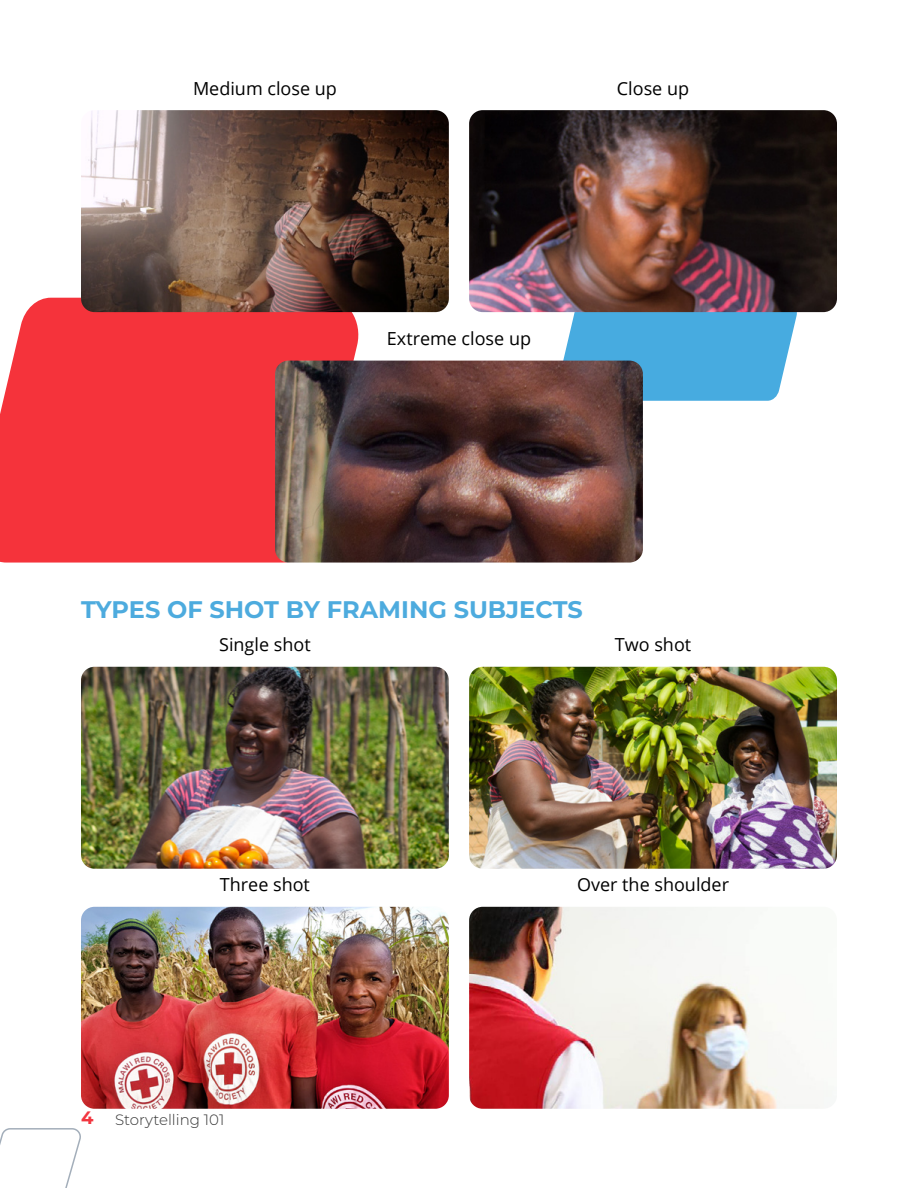
<style>
.page{position:relative;width:918px;height:1188px;background:#fff}
.page>*{position:absolute;margin:0;border:0;box-sizing:border-box;transform-origin:0 0}
.t1{font:700 24px "Montserrat";color:#4dabde}
.t2{font:18px "Open Sans";color:#000}
.t3{font:300 15px "Montserrat";color:#333}
.s1{font-weight:700;font-size:18px;color:#f23640}
</style>
<div class="page">
<svg style="left:0;top:1128px;width:81px;height:60px"></svg>
<svg style="left:556px;top:312px;width:243px;height:89px;background:#58b2e2"></svg>
<div style="left:0;top:298px;width:363px;height:265px;background:#f5333b"></div>
<img style="left:81px;top:110px;width:368px;height:202px">
<img style="left:275px;top:361px;width:368px;height:202px">
<img style="left:469px;top:110px;width:368px;height:202px">
<img style="left:81px;top:667px;width:368px;height:202px">
<img style="left:81px;top:907px;width:368px;height:202px">
<img style="left:469px;top:667px;width:368px;height:202px">
<img style="left:469px;top:907px;width:351px;height:202px">
<p class="t2" style="left:193px;top:76px;width:145px">Medium close up</p>
<p class="t2" style="left:617px;top:76px;width:74px">Close up</p>
<p class="t2" style="left:387px;top:326px;width:146px">Extreme close up</p>
<h1 class="t1" style="left:81px;top:593px;width:503px">TYPES OF SHOT BY FRAMING SUBJECTS</h1>
<p class="t2" style="left:219px;top:633px;width:93px">Single shot</p>
<p class="t2" style="left:615px;top:633px;width:78px">Two shot</p>
<p class="t2" style="left:220px;top:873px;width:92px">Three shot</p>
<p class="t3" style="left:81px;top:1109px;width:145px"><span class="s1">4</span> Storytelling 101</p>
<p class="t2" style="left:577px;top:873px;width:153px">Over the shoulder</p>
</div>
